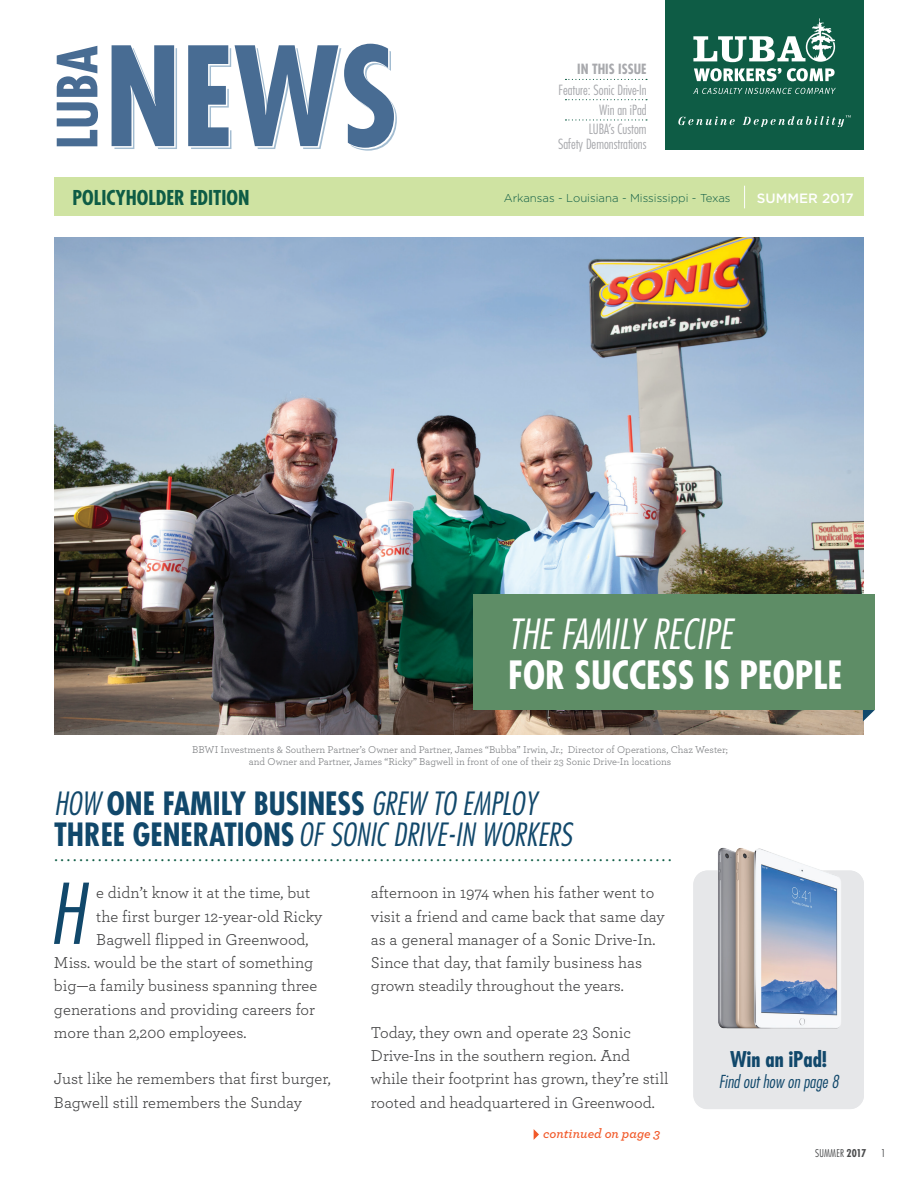
<style>
.page{position:relative;width:918px;height:1188px;background:#fff}
.page>*{position:absolute;margin:0;border:0;box-sizing:border-box;transform-origin:0 0}
.t1{font:italic 300 condensed 81.3px "Futura";color:#11486b}
.t2{font:italic 300 condensed 40.5px "Futura";color:#fff}
.t3{font:700 condensed 37.95px "Futura";color:#fff}
.t4{font:italic 300 condensed 31.2px/31.5px "Futura";color:#11486b}
.t5{font:700 condensed 21.15px "Futura";color:#11486b}
.t6{font:700 condensed 19.95px "Futura";color:#0e5c45}
.t7{font:18px "Minion Pro";color:#0e5c45}
.t8{font:italic 300 condensed 17.4px "Futura";color:#11486b}
.t9{font:16.5px/23.2px "Archer";color:#3e3e3f}
.t10{font:300 condensed 13.65px/19.5px "Futura";color:#a8a9ad;text-align:right}
.t11{font:700 condensed 13.65px "Futura";color:#a8a9ad}
.t12{font:italic 600 13.5px "Archer";color:#f15929}
.t13{font:500 13.5px "Gotham";color:#fff}
.t14{font:300 11.4px "Gotham";color:#0e5c45}
.t15{font:300 condensed 10.5px "Futura";letter-spacing:.015em;color:#4b4c4d}
.t16{font:10.35px/12.5px "Archer";color:#76787b;text-align:center}
.s1{font-weight:700;font-style:normal}
.s2{font-weight:700}
</style>
<div class="page">
<img style="left:54px;top:238px;width:810px;height:496px">
<div style="left:665px;top:0;width:199px;height:149px;background:#0e5c45"></div>
<svg style="left:678px;top:18px;width:173px;height:108px"></svg>
<svg style="left:57px;top:44px;width:340px;height:107px"></svg>
<div style="left:54px;top:177px;width:810px;height:39px;background:#cfe3a2"></div>
<svg style="left:565px;top:79px;width:82px;height:1px"></svg>
<svg style="left:565px;top:99px;width:82px;height:1px"></svg>
<svg style="left:565px;top:119px;width:82px;height:2px"></svg>
<svg style="left:744px;top:186px;width:1px;height:22px"></svg>
<div style="left:693px;top:871px;width:171px;height:238px;background:#e6e7e9;border-radius:14px"></div>
<img style="left:693px;top:847px;width:171px;height:182px">
<svg style="left:534px;top:1129px;width:5px;height:11px"></svg>
<svg style="left:863px;top:710px;width:12px;height:11px"></svg>
<div style="left:474px;top:594px;width:401px;height:116px;background:#5e8d66"></div>
<p class="t11" style="left:577px;top:61px;width:71px">IN THIS ISSUE</p>
<p class="t10" style="left:558px;top:81px;width:90px">Feature: Sonic Drive-In<br>Win an iPad<br>LUBA’s Custom</p>
<p class="t10" style="left:558px;top:135px;width:90px">Safety Demonstrations</p>
<p class="t6" style="left:73px;top:185px;width:179px">POLICYHOLDER EDITION</p>
<p class="t14" style="left:504px;top:191px;width:228px">Arkansas - Louisiana - Mississippi - Texas</p>
<p class="t13" style="left:757px;top:189px;width:98px">SUMMER 2017</p>
<h2 class="t2" style="left:508px;top:610px;width:225px">THE FAMILY RECIPE</h2>
<h3 class="t3" style="left:508px;top:652px;width:336px">FOR SUCCESS IS PEOPLE</h3>
<p class="t16" style="left:192px;top:742px;width:537px">BBWI Investments &amp; Southern Partner’s Owner and Partner, James “Bubba” Irwin, Jr.; Director of Operations, Chaz Wester; and Owner and Partner, James “Ricky” Bagwell in front of one of their 23 Sonic Drive-In locations</p>
<h3 class="t4" style="left:54px;top:788px;width:519px">HOW <span class="s1">ONE FAMILY BUSINESS</span> GREW TO EMPLOY<br><span class="s1">THREE GENERATIONS</span> OF SONIC DRIVE-IN WORKERS</h3>
<p class="t7" style="left:54px;top:843px;width:619px">...................................................................................................</p>
<p class="t9" style="left:96px;top:880px;width:216px">e didn’t know it at the time, but</p>
<p class="t9" style="left:96px;top:904px;width:228px">the first burger 12-year-old Ricky</p>
<p class="t9" style="left:96px;top:927px;width:214px">Bagwell flipped in Greenwood,</p>
<p class="t9" style="left:54px;top:950px;width:261px">Miss. would be the start of something</p>
<p class="t9" style="left:54px;top:973px;width:265px">big—a family business spanning three</p>
<p class="t9" style="left:54px;top:997px;width:262px">generations and providing careers for</p>
<p class="t9" style="left:54px;top:1020px;width:194px">more than 2,200 employees.</p>
<p class="t9" style="left:54px;top:1066px;width:278px">Just like he remembers that first burger,<br>Bagwell still remembers the Sunday</p>
<h1 class="t1" style="left:49px;top:866px;width:37px">H</h1>
<p class="t9" style="left:371px;top:880px;width:295px">afternoon in 1974 when his father went to visit a friend and came back that same day as a general manager of a Sonic Drive-In.<br>Since that day, that family business has grown steadily throughout the years.</p>
<p class="t9" style="left:371px;top:1020px;width:299px">Today, they own and operate 23 Sonic Drive-Ins in the southern region. And while their footprint has grown, they’re still rooted and headquartered in Greenwood.</p>
<p class="t12" style="left:543px;top:1123px;width:119px">continued on page 3</p>
<p class="t5" style="left:730px;top:1046px;width:98px">Win an iPad!</p>
<p class="t8" style="left:719px;top:1071px;width:122px">Find out how on page 8</p>
<p class="t15" style="left:815px;top:1147px;width:53px">SUMMER <span class="s2">2017</span></p>
<p class="t15" style="left:881px;top:1147px;width:6px">1</p>
</div>
